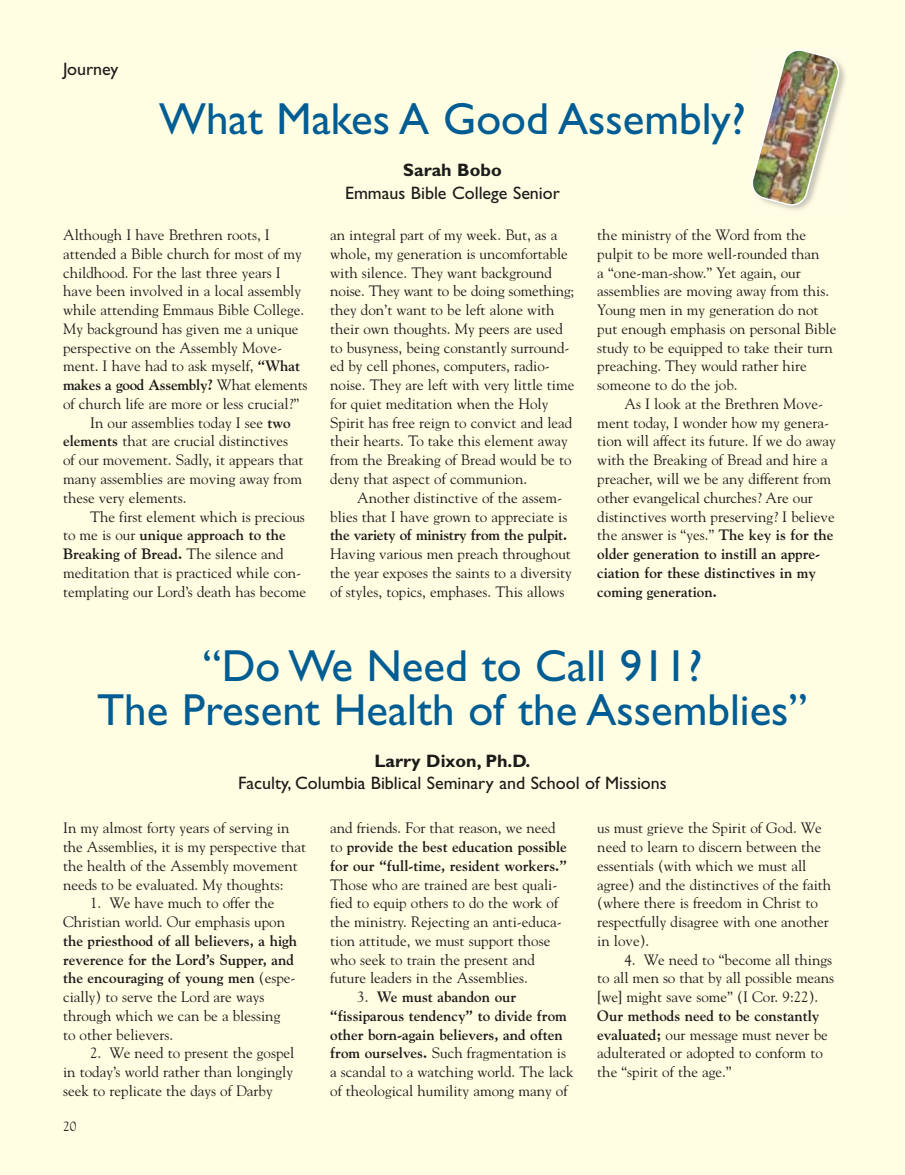
<style>
.page{position:relative;width:905px;height:1175px;background:#fff}
.page>*{position:absolute;margin:0;border:0;box-sizing:border-box;transform-origin:0 0}
.t1{font:45px/43.5px "Gill Sans";color:#005d93;text-align:center}
.t2{font:18px "Gill Sans";color:#1b1b19}
.t3{font:700 18px "Gill Sans";color:#1b1b19}
.t4{font:15px/18.8px "Goudy";color:#1b1b19}
.t5{font:700 15px/18.8px "Goudy";color:#1b1b19}
.t6{font:13.5px "Goudy";color:#1b1b19}
.s1{font-weight:700}
.s2{font-weight:400}
</style>
<div class="page">
<div style="left:0;top:0;width:904px;height:1174px;background:#fffde2"></div>
<img style="left:782px;top:65px;width:63px;height:145px">
<img style="left:751px;top:49px;width:90px;height:158px">
<p class="t2" style="left:63px;top:63px;width:57px">Journey</p>
<h1 class="t1" style="left:159px;top:102px;width:588px">What Makes A Good Assembly?</h1>
<p class="t3" style="left:403px;top:164px;width:100px">Sarah Bobo</p>
<p class="t2" style="left:345px;top:186px;width:216px">Emmaus Bible College Senior</p>
<p class="t4" style="left:63px;top:227px;width:208px">Although I have Brethren roots, I</p>
<p class="t4" style="left:63px;top:245px;width:240px">attended a Bible church for most of my</p>
<p class="t4" style="left:63px;top:264px;width:219px">childhood. For the last three years I</p>
<p class="t4" style="left:63px;top:283px;width:239px">have been involved in a local assembly</p>
<p class="t4" style="left:63px;top:302px;width:243px">while attending Emmaus Bible College.</p>
<p class="t4" style="left:63px;top:320px;width:237px">My background has given me a unique</p>
<p class="t4" style="left:63px;top:339px;width:220px">perspective on the Assembly Move-</p>
<p class="t4" style="left:63px;top:358px;width:239px">ment. I have had to ask myself, <span class="s1">“What</span></p>
<p class="t5" style="left:63px;top:377px;width:246px">makes a good Assembly? <span class="s2">What elements</span></p>
<p class="t4" style="left:63px;top:395px;width:238px">of church life are more or less crucial?”</p>
<p class="t4" style="left:90px;top:414px;width:202px">In our assemblies today I see <span class="s1">two</span></p>
<p class="t4" style="left:63px;top:433px;width:227px"><span class="s1">elements</span> that are crucial distinctives</p>
<p class="t4" style="left:63px;top:452px;width:242px">of our movement. Sadly, it appears that</p>
<p class="t4" style="left:63px;top:470px;width:240px">many assemblies are moving away from</p>
<p class="t4" style="left:63px;top:489px;width:125px">these very elements.</p>
<p class="t4" style="left:90px;top:508px;width:216px">The first element which is precious</p>
<p class="t5" style="left:63px;top:527px;width:224px"><span class="s2">to me is our</span> unique approach to the</p>
<p class="t5" style="left:63px;top:545px;width:222px">Breaking of Bread. <span class="s2">The silence and</span></p>
<p class="t4" style="left:63px;top:564px;width:240px">meditation that is practiced while con-</p>
<p class="t4" style="left:63px;top:583px;width:245px">templating our Lord’s death has become</p>
<p class="t4" style="left:330px;top:227px;width:246px">an integral part of my week. But, as a whole, my generation is uncomfortable with silence. They want background noise. They want to be doing something; they don’t want to be left alone with their own thoughts. My peers are used to busyness, being constantly surround&shy;ed by cell phones, computers, radio&shy;noise. They are left with very little time for quiet meditation when the Holy Spirit has free reign to convict and lead their hearts. To take this element away from the Breaking of Bread would be to deny that aspect of communion.</p>
<p class="t4" style="left:330px;top:489px;width:239px;text-indent:27px">Another distinctive of the assem&shy;blies that I have grown to appreciate is</p>
<p class="t5" style="left:330px;top:527px;width:238px">the variety of ministry from the pulpit.</p>
<p class="t4" style="left:330px;top:545px;width:243px;text-align:justify">Having various men preach throughout the year exposes the saints to a diversity of styles, topics, emphases. This allows</p>
<p class="t4" style="left:597px;top:227px;width:240px">the ministry of the Word from the pulpit to be more well-rounded than<br>a “one-man-show.” Yet again, our assemblies are moving away from this.<br>Young men in my generation do not put enough emphasis on personal Bible study to be equipped to take their turn preaching. They would rather hire someone to do the job.</p>
<p class="t4" style="left:597px;top:395px;width:240px;text-indent:27px">As I look at the Brethren Move&shy;ment today, I wonder how my genera&shy;tion will affect its future. If we do away with the Breaking of Bread and hire a preacher, will we be any different from other evangelical churches? Are our distinctives worth preserving? I believe the answer is “yes.” <span class="s1">The key is for the older generation to instill an appre&shy;ciation for these distinctives in my coming generation.</span></p>
<h1 class="t1" style="left:97px;top:649px;width:712px">“Do We Need to Call 911?<br>The Present Health of the Assemblies”</h1>
<p class="t3" style="left:374px;top:754px;width:157px">Larry Dixon, Ph.D.</p>
<p class="t2" style="left:238px;top:776px;width:430px">Faculty, Columbia Biblical Seminary and School of Missions</p>
<p class="t4" style="left:63px;top:820px;width:244px">In my almost forty years of serving in the Assemblies, it is my perspective that the health of the Assembly movement needs to be evaluated. My thoughts:</p>
<p class="t4" style="left:63px;top:895px;width:223px;text-indent:27px">1. We have much to offer the<br>Christian world. Our emphasis upon</p>
<p class="t5" style="left:63px;top:932px;width:236px">the priesthood of all believers, a high reverence for the Lord’s Supper, and the encouraging of young men <span class="s2">(espe&shy;cially) to serve the Lord are ways through which we can be a blessing<br>to other believers.</span></p>
<p class="t4" style="left:63px;top:1045px;width:233px;text-align:justify;text-indent:27px">2. We need to present the gospel in today’s world rather than longingly seek to replicate the days of Darby</p>
<p class="t5" style="left:330px;top:819px;width:238px"><span class="s2">and friends. For that reason, we need to</span> provide the best education possible for our “full-time, resident workers.”</p>
<p class="t4" style="left:330px;top:876px;width:233px">Those who are trained are best quali&shy;fied to equip others to do the work of the ministry. Rejecting an anti-educa&shy;tion attitude, we must support those who seek to train the present and future leaders in the Assemblies.</p>
<p class="t5" style="left:330px;top:988px;width:245px;text-indent:27px"><span class="s2">3.</span> We must abandon our “fissiparous tendency” to divide from other born-again believers, and often from ourselves. <span class="s2">Such fragmentation is a scandal to a watching world. The lack of theological humility among many of</span></p>
<p class="t4" style="left:597px;top:820px;width:235px">us must grieve the Spirit of God. We need to learn to discern between the essentials (with which we must all agree) and the distinctives of the faith (where there is freedom in Christ to respectfully disagree with one another in love).</p>
<p class="t4" style="left:597px;top:951px;width:238px;text-indent:27px">4. We need to “become all things to all men so that by all possible means [we] might save some” (I Cor. 9:22).</p>
<p class="t4" style="left:597px;top:1007px;width:232px"><span class="s1">Our methods need to be constantly evaluated;</span> our message must never be adulterated or adopted to conform to the “spirit of the age.”</p>
<p class="t6" style="left:63px;top:1120px;width:15px">20</p>
</div>
